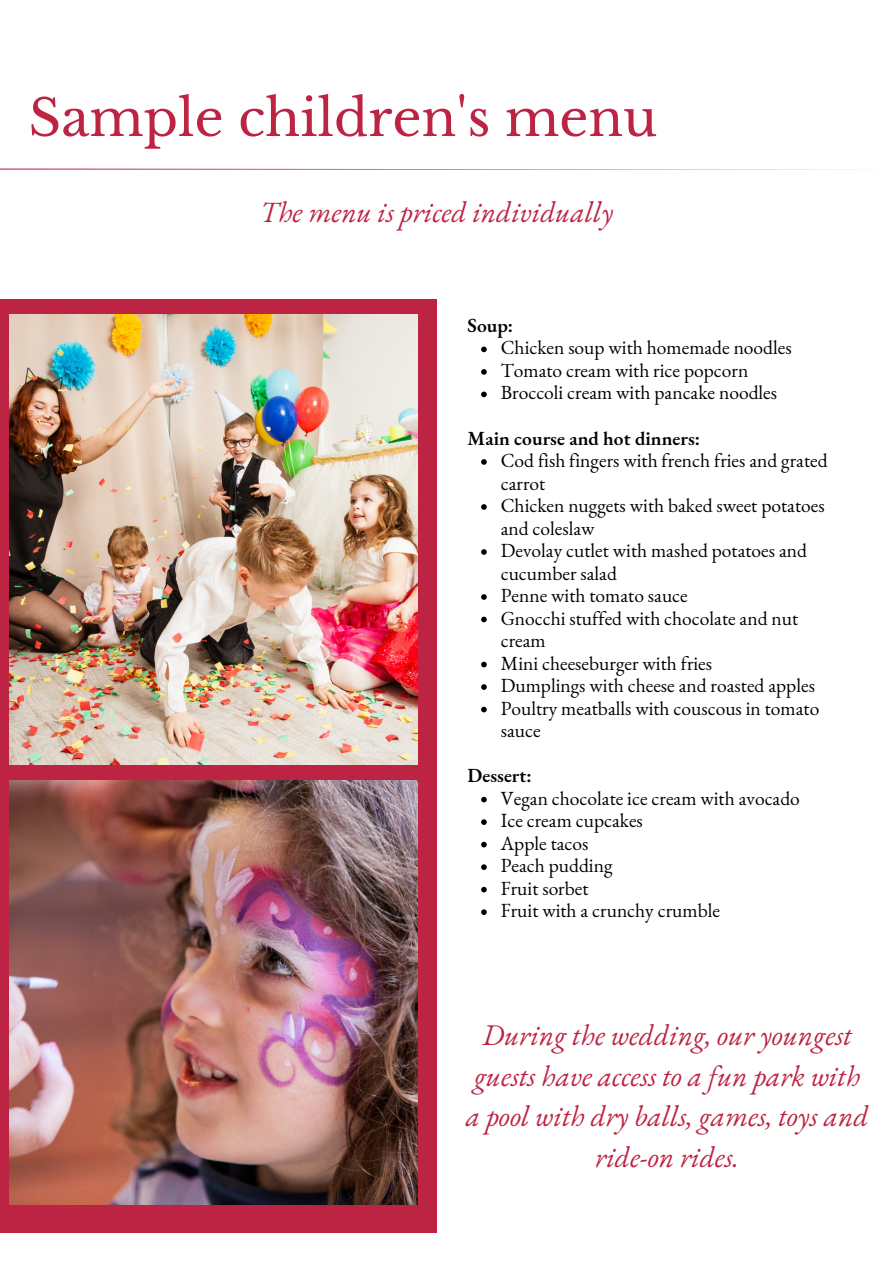
<style>
.page{position:relative;width:894px;height:1264px;background:#fff}
.page>*{position:absolute;margin:0;border:0;box-sizing:border-box;transform-origin:0 0}
.t1{font:50.7px "Libre Baskerville";color:#bd2343}
.t2{font:italic 29.1px/40.5px "EB Garamond";color:#bd2343;text-align:center}
.t3{font:19.5px/22.5px "EB Garamond";color:#000}
.t4{font:600 19.5px "EB Garamond";color:#000}
</style>
<div class="page">
<svg style="left:0;top:168px;width:854px;height:2px"></svg>
<svg style="left:481px;top:346px;width:5px;height:6px"></svg>
<svg style="left:481px;top:369px;width:5px;height:6px"></svg>
<svg style="left:481px;top:391px;width:5px;height:6px"></svg>
<svg style="left:481px;top:459px;width:5px;height:6px"></svg>
<svg style="left:481px;top:504px;width:5px;height:6px"></svg>
<svg style="left:481px;top:549px;width:5px;height:6px"></svg>
<svg style="left:481px;top:594px;width:5px;height:6px"></svg>
<svg style="left:481px;top:616px;width:5px;height:6px"></svg>
<svg style="left:481px;top:661px;width:5px;height:6px"></svg>
<svg style="left:481px;top:684px;width:5px;height:6px"></svg>
<svg style="left:481px;top:706px;width:5px;height:6px"></svg>
<svg style="left:481px;top:796px;width:5px;height:6px"></svg>
<svg style="left:481px;top:819px;width:5px;height:6px"></svg>
<svg style="left:481px;top:841px;width:5px;height:6px"></svg>
<svg style="left:481px;top:864px;width:5px;height:6px"></svg>
<svg style="left:481px;top:886px;width:5px;height:6px"></svg>
<svg style="left:481px;top:909px;width:5px;height:6px"></svg>
<div style="left:0;top:607px;width:436px;height:625px;background:#bd2343"></div>
<div style="left:0;top:299px;width:436px;height:351px;background:#bd2343"></div>
<img style="left:10px;top:314px;width:407px;height:450px">
<img style="left:10px;top:780px;width:407px;height:424px">
<h1 class="t1" style="left:28px;top:87px;width:630px">Sample children's menu</h1>
<h2 class="t2" style="left:260px;top:192px;width:354px">The menu is priced individually</h2>
<p class="t4" style="left:467px;top:312px;width:47px">Soup:</p>
<p class="t3" style="left:500px;top:336px;width:292px">Chicken soup with homemade noodles</p>
<h3 class="t3" style="left:500px;top:359px;width:249px">Tomato cream with rice popcorn</h3>
<p class="t3" style="left:500px;top:381px;width:278px">Broccoli cream with pancake noodles</p>
<p class="t4" style="left:467px;top:425px;width:234px">Main course and hot dinners:</p>
<p class="t3" style="left:500px;top:449px;width:328px">Cod fish fingers with french fries and grated carrot</p>
<h3 class="t3" style="left:500px;top:494px;width:325px">Chicken nuggets with baked sweet potatoes and coleslaw</h3>
<p class="t3" style="left:500px;top:539px;width:308px">Devolay cutlet with mashed potatoes and cucumber salad</p>
<p class="t3" style="left:500px;top:584px;width:188px">Penne with tomato sauce</p>
<p class="t3" style="left:500px;top:606px;width:299px">Gnocchi stuffed with chocolate and nut cream</p>
<p class="t3" style="left:500px;top:651px;width:213px">Mini cheeseburger with fries</p>
<p class="t3" style="left:500px;top:674px;width:315px">Dumplings with cheese and roasted apples</p>
<p class="t3" style="left:500px;top:696px;width:320px">Poultry meatballs with couscous in tomato sauce</p>
<p class="t4" style="left:467px;top:762px;width:66px">Dessert:</p>
<p class="t3" style="left:500px;top:786px;width:300px">Vegan chocolate ice cream with avocado</p>
<h3 class="t3" style="left:500px;top:809px;width:144px">Ice cream cupcakes</h3>
<p class="t3" style="left:500px;top:831px;width:89px">Apple tacos</p>
<p class="t3" style="left:500px;top:854px;width:113px">Peach pudding</p>
<p class="t3" style="left:500px;top:876px;width:89px">Fruit sorbet</p>
<p class="t3" style="left:500px;top:899px;width:221px">Fruit with a crunchy crumble</p>
<p class="t2" style="left:466px;top:1014px;width:404px">During the wedding, our youngest guests have access to a fun park with a pool with dry balls, games, toys and ride-on rides.</p>
</div>
